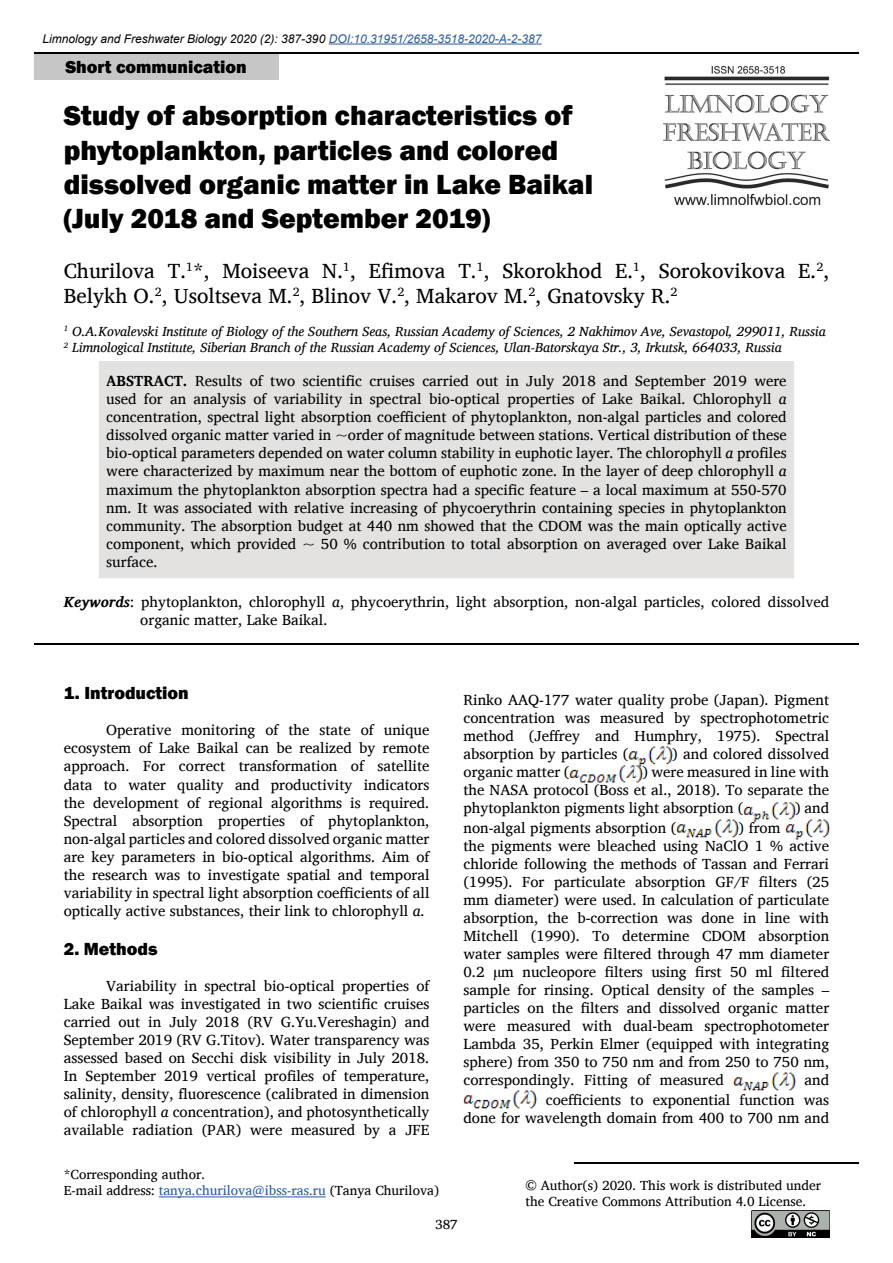
<style>
.page{position:relative;width:893px;height:1263px;background:#fff}
.page>*{position:absolute;margin:0;border:0;box-sizing:border-box;transform-origin:0 0}
.t1{font:800 28.5px/34.2px "Franklin Gothic";color:#000}
.t2{font:21px/25.2px "Charis SIL";color:#000}
.t3{font:800 18px "Franklin Gothic";color:#000}
.t4{font:15px/18px "Charis SIL";color:#000;text-align:justify}
.t5{font:italic 13.5px/16.2px "Charis SIL";color:#000}
.t6{font:13.5px/16.2px "Charis SIL";color:#000}
.t7{font:italic 12px "Arial";color:#000}
.s1{color:#275b9b}
.s2{font-weight:700}
.s3{font-style:italic}
.s4{font-weight:700;font-style:italic}
</style>
<div class="page">
<hr style="left:34px;top:52px;width:825px;height:2px;background:#000">
<hr style="left:329px;top:44px;width:213px;height:1px;background:#275b9b">
<img style="left:628px;top:746px;width:44px;height:19px">
<img style="left:569px;top:762px;width:73px;height:21px">
<img style="left:743px;top:802px;width:52px;height:20px">
<img style="left:677px;top:819px;width:61px;height:19px">
<img style="left:785px;top:816px;width:44px;height:24px">
<img style="left:733px;top:1072px;width:62px;height:19px">
<img style="left:463px;top:1090px;width:74px;height:19px">
<hr style="left:159px;top:1196px;width:167px;height:1px;background:#275b9b">
<img style="left:751px;top:1210px;width:78px;height:27px">
<div style="left:99px;top:361px;width:695px;height:217px;background:#e3e2e1"></div>
<hr style="left:34px;top:643px;width:825px;height:1px;background:#000">
<img style="left:663px;top:67px;width:166px;height:138px">
<hr style="left:574px;top:1162px;width:285px;height:1px;background:#000">
<div style="left:34px;top:54px;width:244px;height:26px;background:#c6c6c6"></div>
<p class="t7" style="left:43px;top:31px;width:500px">Limnology and Freshwater Biology 2020 (2): 387-390 <span class="s1">DOI:10.31951/2658-3518-2020-A-2-387</span></p>
<p class="t3" style="left:65px;top:55px;width:183px">Short communication</p>
<h1 class="t1" style="left:64px;top:99px;width:531px">Study of absorption characteristics of phytoplankton, particles and colored dissolved organic matter in Lake Baikal (July 2018 and September 2019)</h1>
<h2 class="t2" style="left:64px;top:258px;width:767px">Churilova T.<sup>1</sup>*, Moiseeva N.<sup>1</sup>, Efimova T.<sup>1</sup>, Skorokhod E.<sup>1</sup>, Sorokovikova E.<sup>2</sup>,<br>Belykh O.<sup>2</sup>, Usoltseva M.<sup>2</sup>, Blinov V.<sup>2</sup>, Makarov M.<sup>2</sup>, Gnatovsky R.<sup>2</sup></h2>
<p class="t5" style="left:64px;top:323px;width:764px"><sup>1</sup> O.A.Kovalevski Institute of Biology of the Southern Seas, Russian Academy of Sciences, 2 Nakhimov Ave, Sevastopol, 299011, Russia<br><sup>2</sup> Limnological Institute, Siberian Branch of the Russian Academy of Sciences, Ulan-Batorskaya Str., 3, Irkutsk, 664033, Russia</p>
<p class="t4" style="left:106px;top:372px;width:682px"><span class="s2">ABSTRACT.</span> Results of two scientific cruises carried out in July 2018 and September 2019 were used for an analysis of variability in spectral bio-optical properties of Lake Baikal. Chlorophyll <span class="s3">a </span>concentration, spectral light absorption coefficient of phytoplankton, non-algal particles and colored dissolved organic matter varied in ~order of magnitude between stations. Vertical distribution of these bio-optical parameters depended on water column stability in euphotic layer. The chlorophyll <span class="s3">a</span> profiles were characterized by maximum near the bottom of euphotic zone. In the layer of deep chlorophyll <span class="s3">a </span>maximum the phytoplankton absorption spectra had a specific feature – a local maximum at 550-570 nm. It was associated with relative increasing of phycoerythrin containing species in phytoplankton community. The absorption budget at 440 nm showed that the CDOM was the main optically active component, which provided ~ 50 % contribution to total absorption on averaged over Lake Baikal surface.</p>
<p class="t4" style="left:140px;top:592px;width:690px;text-indent:-77px"><span class="s4">Keywords</span>: phytoplankton, chlorophyll <span class="s3">a</span>, phycoerythrin, light absorption, non-algal particles, colored dissolved organic matter, Lake Baikal.</p>
<p class="t3" style="left:64px;top:682px;width:127px">1. Introduction</p>
<p class="t4" style="left:64px;top:721px;width:367px;text-indent:43px">Operative monitoring of the state of unique ecosystem of Lake Baikal can be realized by remote approach. For correct transformation of satellite data to water quality and productivity indicators the development of regional algorithms is required.<br>Spectral absorption properties of phytoplankton, non-algal particles and colored dissolved organic matter are key parameters in bio-optical algorithms. Aim of the research was to investigate spatial and temporal variability in spectral light absorption coefficients of all optically active substances, their link to chlorophyll <span class="s3">a</span>.</p>
<p class="t3" style="left:64px;top:937px;width:95px">2. Methods</p>
<p class="t4" style="left:64px;top:977px;width:367px;text-indent:43px">Variability in spectral bio-optical properties of Lake Baikal was investigated in two scientific cruises carried out in July 2018 (RV G.Yu.Vereshagin) and September 2019 (RV G.Titov). Water transparency was assessed based on Secchi disk visibility in July 2018.<br>In September 2019 vertical profiles of temperature, salinity, density, fluorescence (calibrated in dimension of chlorophyll <span class="s3">a</span> concentration), and photosynthetically available radiation (PAR) were measured by a JFE</p>
<p class="t6" style="left:64px;top:1166px;width:377px">*Corresponding author.<br>E-mail address: <span class="s1">tanya.churilova@ibss-ras.ru</span> (Tanya Churilova)</p>
<p class="t4" style="left:463px;top:690px;width:367px">Rinko AAQ-177 water quality probe (Japan). Pigment concentration was measured by spectrophotometric method (Jeffrey and Humphry, 1975). Spectral absorption by particles (</p>
<p class="t4" style="left:672px;top:745px;width:158px">) and colored dissolved</p>
<p class="t4" style="left:463px;top:763px;width:367px;text-indent:179px">) were measured in line with the NASA protocol (Boss et al., 2018). To separate the phytoplankton pigments light absorption (</p>
<p class="t4" style="left:463px;top:763px;width:107px">organic matter (</p>
<p class="t4" style="left:795px;top:799px;width:36px">) and</p>
<p class="t4" style="left:463px;top:818px;width:215px">non-algal pigments absorption (</p>
<p class="t4" style="left:463px;top:818px;width:367px;text-align:left;text-indent:275px">) from<br>the pigments were bleached using NaClO 1 % active chloride following the methods of Tassan and Ferrari (1995). For particulate absorption GF/F filters (25 mm diameter) were used. In calculation of particulate absorption, the b-correction was done in line with Mitchell (1990). To determine CDOM absorption water samples were filtered through 47 mm diameter 0.2 μm nucleopore filters using first 50 ml filtered sample for rinsing. Optical density of the samples – particles on the filters and dissolved organic matter were measured with dual-beam spectrophotometer Lambda 35, Perkin Elmer (equipped with integrating sphere) from 350 to 750 nm and from 250 to 750 nm, correspondingly. Fitting of measured</p>
<p class="t4" style="left:546px;top:1069px;width:285px;line-height:20.2px;text-align:right">and<br>coefficients to exponential function was</p>
<p class="t4" style="left:463px;top:1109px;width:367px">done for wavelength domain from 400 to 700 nm and</p>
<p class="t6" style="left:526px;top:1177px;width:297px">© Author(s) 2020. This work is distributed under the Creative Commons Attribution 4.0 License.</p>
<p class="t6" style="left:435px;top:1216px;width:24px">387</p>
</div>
